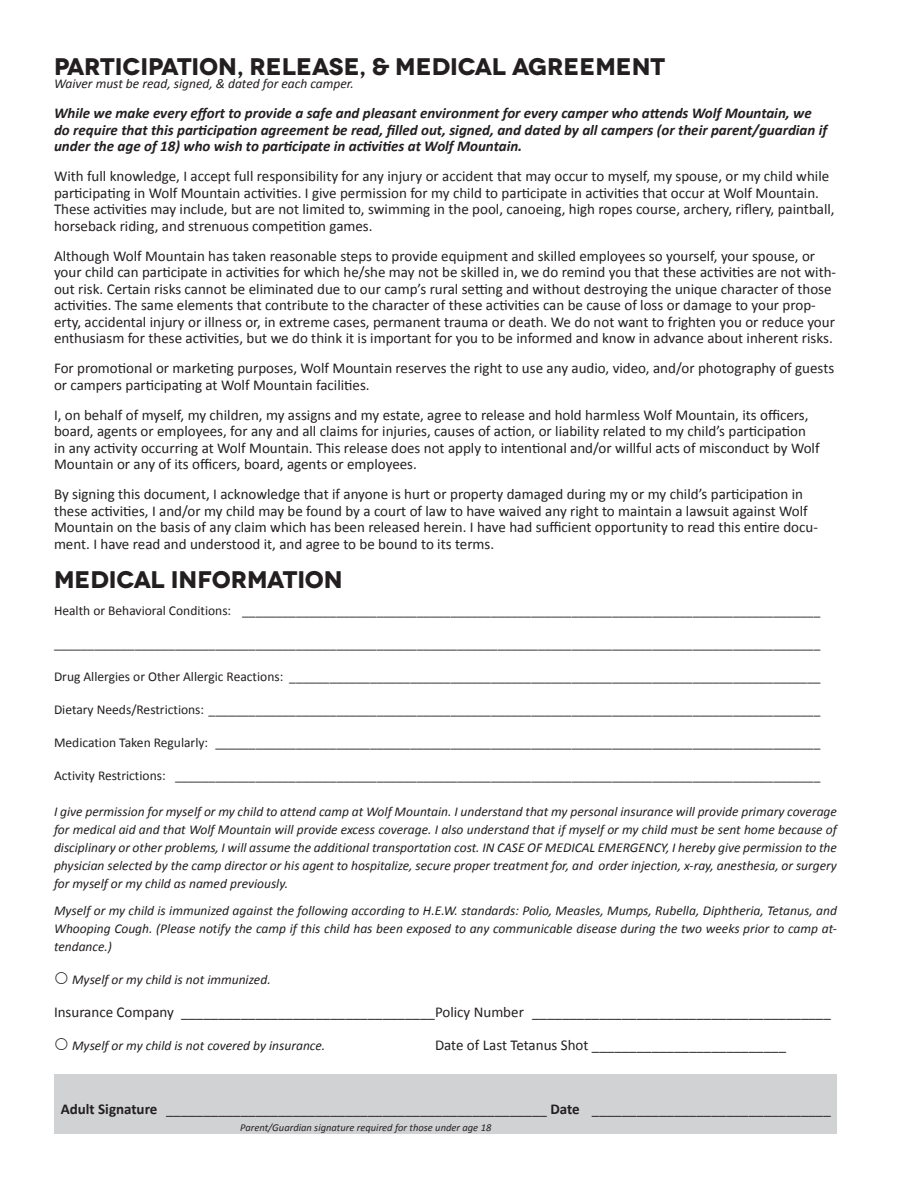
<style>
.page{position:relative;width:918px;height:1188px;background:#fff}
.page>*{position:absolute;margin:0;border:0;box-sizing:border-box;transform-origin:0 0}
.Heading{font:700 24px "Novecentowide";letter-spacing:-.005em;color:#231f20}
.Copy{font:15px/16.5px "Calibri";color:#231f20}
.Copy-2{font:italic 700 15px/16.5px "Calibri";color:#231f20}
.t1{font:italic 13.5px/18px "Calibri";color:#231f20;text-align:justify}
.t2{font:13.5px "Calibri";color:#231f20}
.t3{font:italic 10.5px "Calibri";color:#231f20}
.s1{font-style:italic;font-size:13.5px}
.s2{color:#fff}
.s3{font-weight:700}
</style>
<div class="page">
<div style="left:54px;top:1075px;width:782px;height:59px;background:#d1d2d4"></div>
<p class="Heading" style="left:54px;top:51px;width:613px">PARTICIPATION, RELEASE, &amp; MEDICAL AGREEMENT</p>
<p class="t1" style="left:54px;top:74px;width:301px">Waiver must be read, signed, &amp; dated for each camper.</p>
<p class="Copy-2" style="left:54px;top:105px;width:775px">While we make every effort to provide a safe and pleasant environment for every camper who attends Wolf Mountain, we do require that this participation agreement be read, filled out, signed, and dated by all campers (or their parent/guardian if under the age of 18) who wish to participate in activities at Wolf Mountain.</p>
<p class="Copy" style="left:54px;top:168px;width:782px">With full knowledge, I accept full responsibility for any injury or accident that may occur to myself, my spouse, or my child while participating in Wolf Mountain activities. I give permission for my child to participate in activities that occur at Wolf Mountain.<br>These activities may include, but are not limited to, swimming in the pool, canoeing, high ropes course, archery, riflery, paintball, horseback riding, and strenuous competition games.</p>
<p class="Copy" style="left:54px;top:248px;width:784px">Although Wolf Mountain has taken reasonable steps to provide equipment and skilled employees so yourself, your spouse, or your child can participate in activities for which he/she may not be skilled in, we do remind you that these activities are not with&shy;out risk. Certain risks cannot be eliminated due to our camp’s rural setting and without destroying the unique character of those activities. The same elements that contribute to the character of these activities can be cause of loss or damage to your prop&shy;erty, accidental injury or illness or, in extreme cases, permanent trauma or death. We do not want to frighten you or reduce your enthusiasm for these activities, but we do think it is important for you to be informed and know in advance about inherent risks.</p>
<p class="Copy" style="left:54px;top:360px;width:782px">For promotional or marketing purposes, Wolf Mountain reserves the right to use any audio, video, and/or photography of guests or campers participating at Wolf Mountain facilities.</p>
<p class="Copy" style="left:54px;top:407px;width:767px">I, on behalf of myself, my children, my assigns and my estate, agree to release and hold harmless Wolf Mountain, its officers, board, agents or employees, for any and all claims for injuries, causes of action, or liability related to my child’s participation in any activity occurring at Wolf Mountain. This release does not apply to intentional and/or willful acts of misconduct by Wolf Mountain or any of its officers, board, agents or employees.</p>
<p class="Copy" style="left:54px;top:486px;width:766px">By signing this document, I acknowledge that if anyone is hurt or property damaged during my or my child’s participation in these activities, I and/or my child may be found by a court of law to have waived any right to maintain a lawsuit against Wolf Mountain on the basis of any claim which has been released herein. I have had sufficient opportunity to read this entire docu&shy;ment. I have read and understood it, and agree to be bound to its terms.</p>
<p class="Heading" style="left:54px;top:565px;width:290px">MEDICAL INFORMATION</p>
<p class="t2" style="left:54px;top:602px;width:768px">Health or Behavioral Conditions: ______________________________________________________________________________________</p>
<p class="t2" style="left:54px;top:635px;width:768px">__________________________________________________________________________________________________________________</p>
<p class="t2" style="left:54px;top:668px;width:768px">Drug Allergies or Other Allergic Reactions: _______________________________________________________________________________</p>
<p class="t2" style="left:54px;top:701px;width:768px">Dietary Needs/Restrictions: ___________________________________________________________________________________________</p>
<p class="t2" style="left:54px;top:734px;width:768px">Medication Taken Regularly: __________________________________________________________________________________________</p>
<p class="t2" style="left:54px;top:767px;width:768px">Activity Restrictions: ________________________________________________________________________________________________</p>
<p class="t1" style="left:54px;top:802px;width:785px">I give permission for myself or my child to attend camp at Wolf Mountain. I understand that my personal insurance will provide primary coverage for medical aid and that Wolf Mountain will provide excess coverage. I also understand that if myself or my child must be sent home because of disciplinary or other problems, I will assume the additional transportation cost. IN CASE OF MEDICAL EMERGENCY, I hereby give permission to the physician selected by the camp director or his agent to hospitalize, secure proper treatment for, and order injection, x-ray, anesthesia, or surgery for myself or my child as named previously.</p>
<p class="t1" style="left:54px;top:901px;width:784px">Myself or my child is immunized against the following according to H.E.W. standards: Polio, Measles, Mumps, Rubella, Diphtheria, Tetanus, and Whooping Cough. (Please notify the camp if this child has been exposed to any communicable disease during the two weeks prior to camp at&shy;tendance.)</p>
<p class="t1" style="left:72px;top:970px;width:200px">Myself or my child is not immunized.</p>
<p class="Copy" style="left:54px;top:1004px;width:778px">Insurance Company __________________________________Policy Number ________________________________________</p>
<p class="Copy" style="left:72px;top:1037px;width:716px"><span class="s1">Myself or my child is not covered by insurance.</span> <span class="s2">______________</span>Date of Last Tetanus Shot __________________________</p>
<p class="Copy" style="left:61px;top:1101px;width:772px"><span class="s3">Adult Signature</span> ___________________________________________________ <span class="s3">Date</span> ________________________________</p>
<p class="t3" style="left:240px;top:1120px;width:253px">Parent/Guardian signature required for those under age 18</p>
</div>
